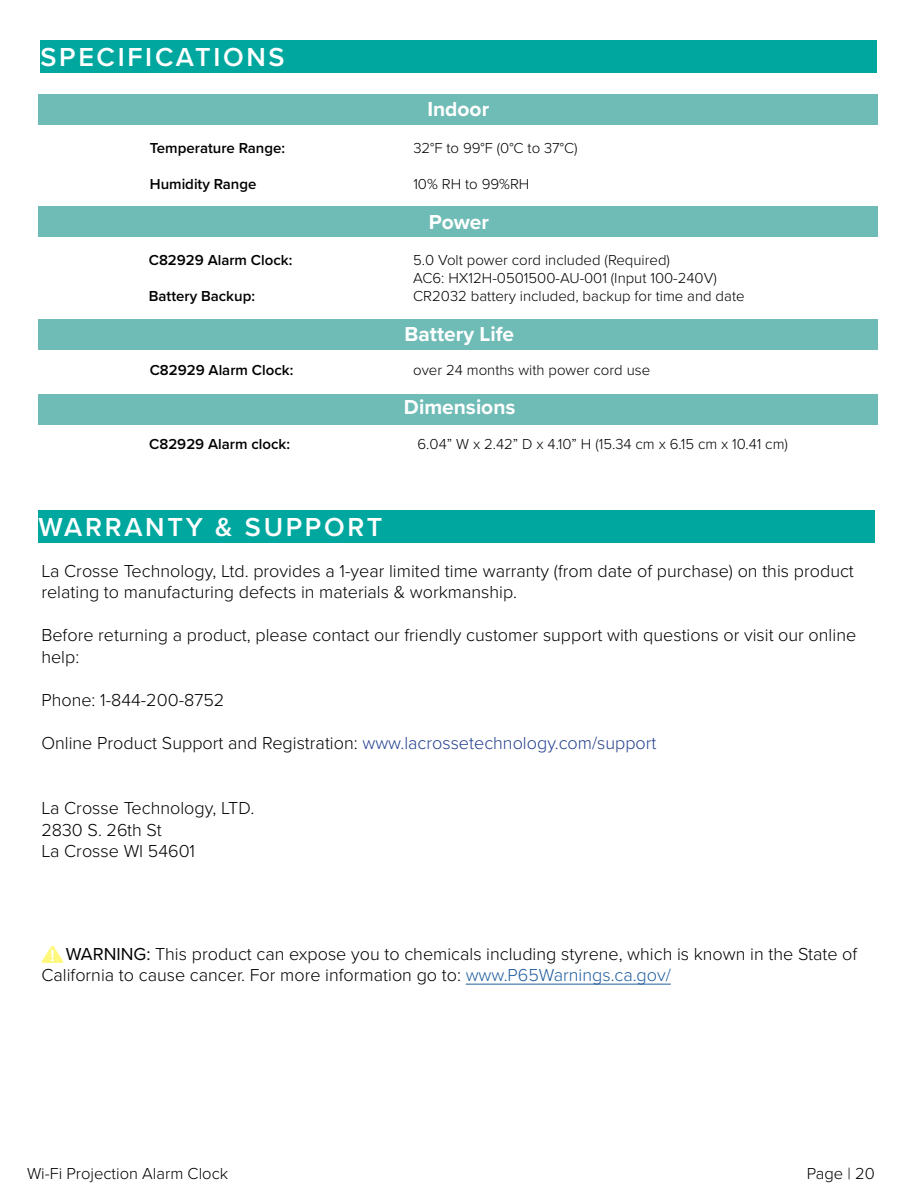
<style>
.page{position:relative;width:918px;height:1188px;background:#fff}
.page>*{position:absolute;margin:0;border:0;box-sizing:border-box;transform-origin:0 0}
.t1{font:600 27px "Proxima Nova";letter-spacing:.1em;color:#fff}
.t2{font:700 21px "Proxima Nova";color:#fff}
.t3{font:300 18px/21.6px "Proxima Nova";color:#000}
.t4{font:300 16.5px "Proxima Nova";color:#000}
.t5{font:300 15px/18px "Proxima Nova";color:#000}
.t6{font:600 15px "Proxima Nova";color:#000}
.s1{color:#25408f}
.s2{font-weight:400}
.s3{color:#215e9e}
</style>
<div class="page">
<div style="left:38px;top:207px;width:840px;height:30px;background:#6fbbb6"></div>
<div style="left:38px;top:319px;width:840px;height:31px;background:#6fbbb6"></div>
<div style="left:38px;top:394px;width:840px;height:31px;background:#6fbbb6"></div>
<div style="left:38px;top:94px;width:840px;height:31px;background:#6fbbb6"></div>
<div style="left:38px;top:510px;width:837px;height:33px;background:#00a79e"></div>
<div style="left:40px;top:40px;width:838px;height:33px;background:#00a79e"></div>
<hr style="left:466px;top:984px;width:205px;height:1px;background:#215e9e">
<svg style="left:41px;top:946px;width:22px;height:17px"></svg>
<h1 class="t1" style="left:40px;top:37px;width:246px">SPECIFICATIONS</h1>
<p class="t6" style="left:150px;top:137px;width:137px">Temperature Range:</p>
<p class="t6" style="left:150px;top:173px;width:108px">Humidity Range</p>
<p class="t6" style="left:149px;top:249px;width:145px">C82929 Alarm Clock:</p>
<p class="t6" style="left:149px;top:285px;width:108px">Battery Backup:</p>
<p class="t2" style="left:427px;top:94px;width:63px">Indoor</p>
<p class="t5" style="left:413px;top:139px;width:166px">32°F to 99°F (0°C to 37°C)</p>
<p class="t5" style="left:413px;top:175px;width:118px">10% RH to 99%RH</p>
<p class="t2" style="left:429px;top:207px;width:62px">Power</p>
<p class="t5" style="left:413px;top:250px;width:333px">5.0 Volt power cord included (Required)<br>AC6: HX12H-0501500-AU-001 (Input 100-240V)<br>CR2032 battery included, backup for time and date</p>
<p class="t2" style="left:405px;top:318px;width:111px">Battery Life</p>
<p class="t6" style="left:150px;top:359px;width:145px">C82929 Alarm Clock:</p>
<p class="t5" style="left:413px;top:360px;width:238px">over 24 months with power cord use</p>
<p class="t2" style="left:404px;top:391px;width:113px">Dimensions</p>
<p class="t6" style="left:149px;top:433px;width:142px">C82929 Alarm clock:</p>
<p class="t5" style="left:418px;top:434px;width:372px">6.04” W x 2.42” D x 4.10” H (15.34 cm x 6.15 cm x 10.41 cm)</p>
<h1 class="t1" style="left:38px;top:507px;width:345px">WARRANTY &amp; SUPPORT</h1>
<p class="t3" style="left:41px;top:559px;width:814px">La Crosse Technology, Ltd. provides a 1-year limited time warranty (from date of purchase) on this product relating to manufacturing defects in materials &amp; workmanship.</p>
<p class="t3" style="left:41px;top:624px;width:816px">Before returning a product, please contact our friendly customer support with questions or visit our online help:</p>
<p class="t3" style="left:41px;top:688px;width:184px">Phone: 1-844-200-8752</p>
<p class="t3" style="left:41px;top:732px;width:617px">Online Product Support and Registration: <span class="s1">www.lacrossetechnology.com/support</span></p>
<p class="t3" style="left:41px;top:796px;width:214px">La Crosse Technology, LTD.<br>2830 S. 26th St<br>La Crosse WI 54601</p>
<p class="t3" style="left:41px;top:942px;width:817px;text-indent:24px"><span class="s2">WARNING:</span> This product can expose you to chemicals including styrene, which is known in the State of<br>California to cause cancer. For more information go to: <span class="s3">www.P65Warnings.ca.gov/</span></p>
<p class="t4" style="left:27px;top:1161px;width:203px">Wi-Fi Projection Alarm Clock</p>
<p class="t4" style="left:807px;top:1161px;width:70px">Page | 20</p>
</div>
